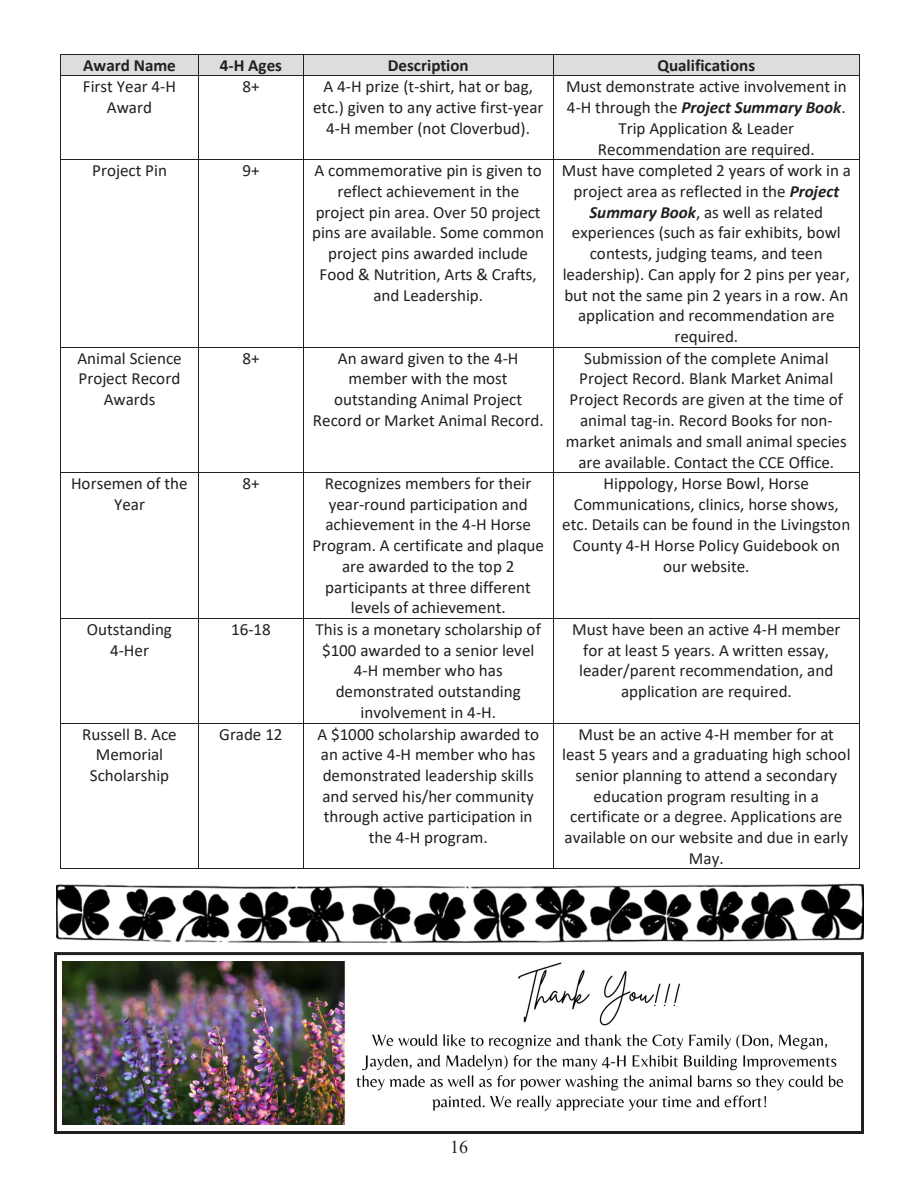
<style>
.page{position:relative;width:918px;height:1188px;background:#fff}
.page>*{position:absolute;margin:0;border:0;box-sizing:border-box;transform-origin:0 0}
.t1{font:18px "Times New Roman";color:#231f20}
.t2{font:17.1px/20.7px "Calibri";color:#231f20;text-align:center}
.t3{font:700 17.1px "Calibri";color:#231f20}
.s1{font-weight:700;font-style:italic}
</style>
<div class="page">
<div style="left:61px;top:55px;width:137px;height:21px;background:#dcdddf"></div>
<div style="left:199px;top:55px;width:104px;height:21px;background:#dcdddf"></div>
<div style="left:303px;top:55px;width:250px;height:21px;background:#dcdddf"></div>
<div style="left:554px;top:55px;width:305px;height:21px;background:#dcdddf"></div>
<hr style="left:61px;top:54px;width:137px;height:1px;background:#231f20">
<hr style="left:199px;top:54px;width:104px;height:1px;background:#231f20">
<hr style="left:304px;top:54px;width:249px;height:1px;background:#231f20">
<hr style="left:554px;top:54px;width:305px;height:1px;background:#231f20">
<svg style="left:60px;top:54px;width:1px;height:22px"></svg>
<hr style="left:61px;top:76px;width:137px;height:1px;background:#231f20">
<svg style="left:198px;top:54px;width:1px;height:22px"></svg>
<hr style="left:199px;top:76px;width:104px;height:1px;background:#231f20">
<svg style="left:303px;top:54px;width:1px;height:22px"></svg>
<hr style="left:304px;top:76px;width:249px;height:1px;background:#231f20">
<svg style="left:553px;top:54px;width:1px;height:22px"></svg>
<hr style="left:554px;top:76px;width:305px;height:1px;background:#231f20">
<svg style="left:859px;top:54px;width:1px;height:22px"></svg>
<hr style="left:60px;top:76px;width:1px;height:83px;background:#231f20">
<hr style="left:198px;top:76px;width:1px;height:83px;background:#231f20">
<hr style="left:303px;top:76px;width:1px;height:83px;background:#231f20">
<hr style="left:553px;top:76px;width:1px;height:83px;background:#231f20">
<hr style="left:859px;top:76px;width:1px;height:83px;background:#231f20">
<hr style="left:61px;top:159px;width:137px;height:1px;background:#231f20">
<hr style="left:199px;top:159px;width:104px;height:1px;background:#231f20">
<hr style="left:304px;top:159px;width:249px;height:1px;background:#231f20">
<hr style="left:554px;top:159px;width:305px;height:1px;background:#231f20">
<hr style="left:60px;top:160px;width:1px;height:187px;background:#231f20">
<hr style="left:198px;top:160px;width:1px;height:187px;background:#231f20">
<hr style="left:303px;top:160px;width:1px;height:187px;background:#231f20">
<hr style="left:553px;top:160px;width:1px;height:187px;background:#231f20">
<hr style="left:859px;top:160px;width:1px;height:187px;background:#231f20">
<hr style="left:61px;top:347px;width:137px;height:1px;background:#231f20">
<hr style="left:199px;top:347px;width:104px;height:1px;background:#231f20">
<hr style="left:304px;top:347px;width:249px;height:1px;background:#231f20">
<hr style="left:554px;top:347px;width:305px;height:1px;background:#231f20">
<hr style="left:60px;top:348px;width:1px;height:124px;background:#231f20">
<hr style="left:198px;top:348px;width:1px;height:124px;background:#231f20">
<hr style="left:303px;top:348px;width:1px;height:124px;background:#231f20">
<hr style="left:553px;top:348px;width:1px;height:124px;background:#231f20">
<hr style="left:859px;top:348px;width:1px;height:124px;background:#231f20">
<hr style="left:61px;top:472px;width:137px;height:1px;background:#231f20">
<hr style="left:199px;top:472px;width:104px;height:1px;background:#231f20">
<hr style="left:304px;top:472px;width:249px;height:1px;background:#231f20">
<hr style="left:554px;top:472px;width:305px;height:1px;background:#231f20">
<hr style="left:60px;top:473px;width:1px;height:145px;background:#231f20">
<hr style="left:198px;top:473px;width:1px;height:145px;background:#231f20">
<hr style="left:303px;top:473px;width:1px;height:145px;background:#231f20">
<hr style="left:553px;top:473px;width:1px;height:145px;background:#231f20">
<hr style="left:859px;top:473px;width:1px;height:145px;background:#231f20">
<hr style="left:61px;top:618px;width:137px;height:1px;background:#231f20">
<hr style="left:199px;top:618px;width:104px;height:1px;background:#231f20">
<hr style="left:304px;top:618px;width:249px;height:1px;background:#231f20">
<hr style="left:554px;top:618px;width:305px;height:1px;background:#231f20">
<hr style="left:60px;top:619px;width:1px;height:104px;background:#231f20">
<hr style="left:198px;top:619px;width:1px;height:104px;background:#231f20">
<hr style="left:303px;top:619px;width:1px;height:104px;background:#231f20">
<hr style="left:553px;top:619px;width:1px;height:104px;background:#231f20">
<hr style="left:859px;top:619px;width:1px;height:104px;background:#231f20">
<hr style="left:61px;top:723px;width:137px;height:1px;background:#231f20">
<hr style="left:199px;top:723px;width:104px;height:1px;background:#231f20">
<hr style="left:304px;top:723px;width:249px;height:1px;background:#231f20">
<hr style="left:554px;top:723px;width:305px;height:1px;background:#231f20">
<hr style="left:60px;top:723px;width:1px;height:146px;background:#231f20">
<hr style="left:61px;top:869px;width:137px;height:1px;background:#231f20">
<hr style="left:198px;top:723px;width:1px;height:146px;background:#231f20">
<hr style="left:199px;top:869px;width:104px;height:1px;background:#231f20">
<hr style="left:303px;top:723px;width:1px;height:146px;background:#231f20">
<hr style="left:304px;top:869px;width:249px;height:1px;background:#231f20">
<hr style="left:553px;top:723px;width:1px;height:146px;background:#231f20">
<hr style="left:554px;top:869px;width:305px;height:1px;background:#231f20">
<hr style="left:859px;top:723px;width:1px;height:146px;background:#231f20">
<div style="left:54px;top:952px;width:810px;height:182px;border:3px solid #231f20"></div>
<img style="left:62px;top:961px;width:782px;height:164px">
<img style="left:56px;top:883px;width:808px;height:60px">
<p class="t3" style="left:83px;top:53px;width:94px">Award Name</p>
<p class="t3" style="left:220px;top:53px;width:64px">4-H Ages</p>
<p class="t3" style="left:388px;top:53px;width:82px">Description</p>
<p class="t3" style="left:657px;top:53px;width:99px">Qualifications</p>
<p class="t2" style="left:83px;top:76px;width:95px">First Year 4-H<br>Award</p>
<p class="t2" style="left:242px;top:76px;width:19px">8+</p>
<p class="t2" style="left:313px;top:76px;width:232px">A 4-H prize (t-shirt, hat or bag, etc.) given to any active first-year<br>4-H member (not Cloverbud).</p>
<p class="t2" style="left:566px;top:76px;width:282px">Must demonstrate active involvement in 4-H through the <span class="s1">Project Summary Book</span>.<br>Trip Application &amp; Leader Recommendation are required.</p>
<p class="t2" style="left:92px;top:160px;width:76px">Project Pin</p>
<p class="t2" style="left:242px;top:160px;width:19px">9+</p>
<p class="t2" style="left:312px;top:160px;width:233px">A commemorative pin is given to reflect achievement in the project pin area. Over 50 project pins are available. Some common project pins awarded include<br>Food &amp; Nutrition, Arts &amp; Crafts, and Leadership.</p>
<p class="t2" style="left:562px;top:160px;width:291px">Must have completed 2 years of work in a project area as reflected in the <span class="s1">Project Summary Book</span>, as well as related experiences (such as fair exhibits, bowl contests, judging teams, and teen leadership). Can apply for 2 pins per year, but not the same pin 2 years in a row. An application and recommendation are required.</p>
<p class="t2" style="left:77px;top:347px;width:106px">Animal Science<br>Project Record<br>Awards</p>
<p class="t2" style="left:242px;top:347px;width:19px">8+</p>
<p class="t2" style="left:313px;top:347px;width:232px">An award given to the 4-H member with the most outstanding Animal Project<br>Record or Market Animal Record.</p>
<p class="t2" style="left:566px;top:347px;width:282px">Submission of the complete Animal Project Record. Blank Market Animal Project Records are given at the time of animal tag-in. Record Books for non&shy;market animals and small animal species are available. Contact the CCE Office.</p>
<p class="t2" style="left:71px;top:473px;width:118px">Horsemen of the<br>Year</p>
<p class="t2" style="left:242px;top:473px;width:19px">8+</p>
<p class="t2" style="left:312px;top:473px;width:233px">Recognizes members for their year-round participation and achievement in the 4-H Horse<br>Program. A certificate and plaque are awarded to the top 2 participants at three different levels of achievement.</p>
<p class="t2" style="left:562px;top:473px;width:290px">Hippology, Horse Bowl, Horse<br>Communications, clinics, horse shows, etc. Details can be found in the Livingston<br>County 4-H Horse Policy Guidebook on our website.</p>
<p class="t2" style="left:87px;top:618px;width:87px">Outstanding<br>4-Her</p>
<p class="t2" style="left:231px;top:618px;width:41px">16-18</p>
<p class="t2" style="left:316px;top:618px;width:227px">This is a monetary scholarship of $100 awarded to a senior level<br>4-H member who has demonstrated outstanding involvement in 4-H.</p>
<p class="t2" style="left:572px;top:618px;width:270px">Must have been an active 4-H member for at least 5 years. A written essay, leader/parent recommendation, and application are required.</p>
<p class="t2" style="left:82px;top:723px;width:96px">Russell B. Ace<br>Memorial<br>Scholarship</p>
<p class="t2" style="left:219px;top:723px;width:65px">Grade 12</p>
<p class="t2" style="left:317px;top:723px;width:223px">A $1000 scholarship awarded to an active 4-H member who has demonstrated leadership skills and served his/her community through active participation in the 4-H program.</p>
<p class="t2" style="left:562px;top:723px;width:290px">Must be an active 4-H member for at least 5 years and a graduating high school senior planning to attend a secondary education program resulting in a certificate or a degree. Applications are available on our website and due in early May.</p>
<p class="t1" style="left:450px;top:1134px;width:19px">16</p>
</div>
